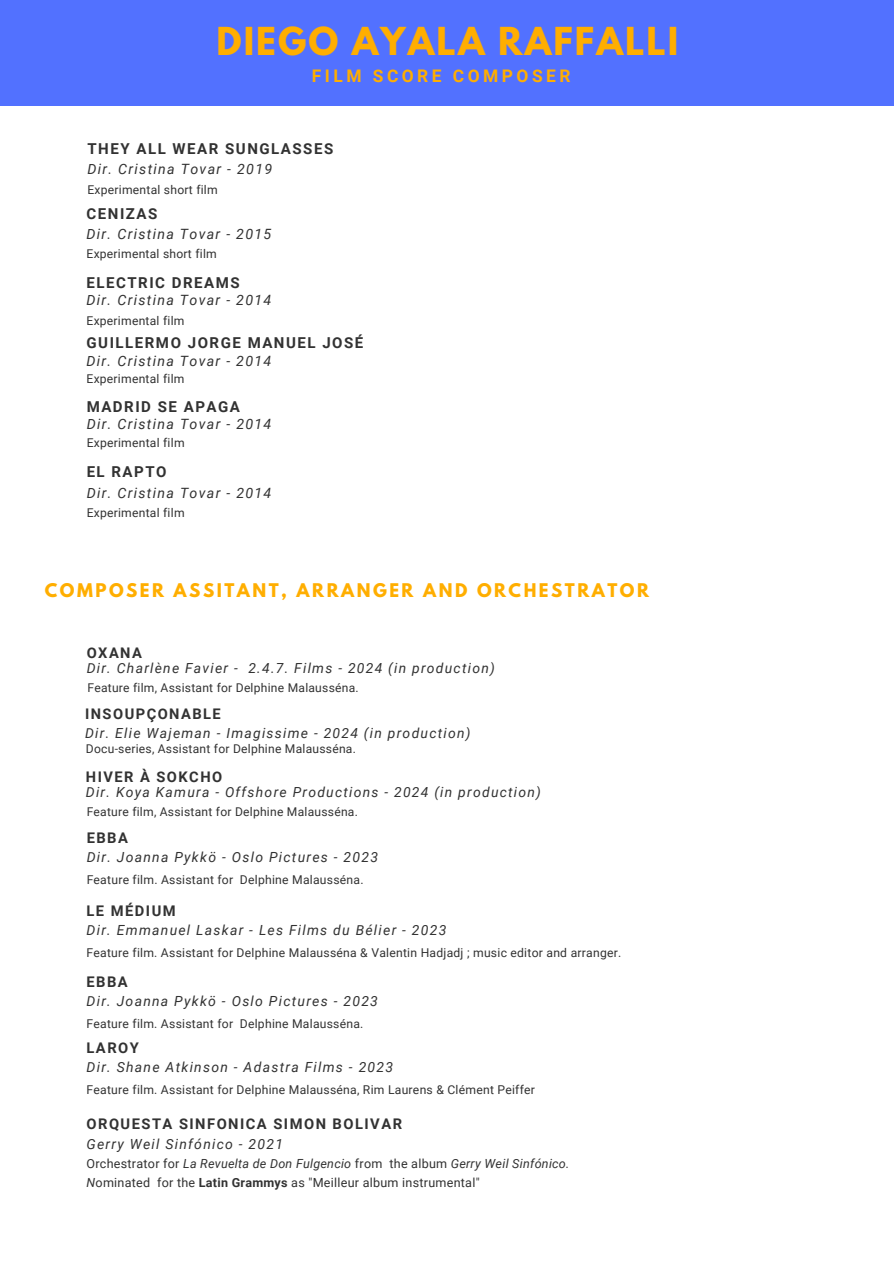
<style>
.page{position:relative;width:894px;height:1264px;background:#fff}
.page>*{position:absolute;margin:0;border:0;box-sizing:border-box;transform-origin:0 0}
.t1{font:700 34.05px "League Spartan";letter-spacing:.06em;color:#ffae00}
.t2{font:700 17.4px "Roboto";letter-spacing:.2em;color:#ffae00}
.t3{font:700 16.65px "League Spartan";letter-spacing:.15em;color:#ffae00}
.t4{font:700 15px "Roboto";letter-spacing:.1em;color:#323232}
.t5{font:700 14.7px "Roboto";letter-spacing:.1em;color:#323232}
.t6{font:italic 14.25px "Roboto";letter-spacing:.09em;color:#323232}
.t7{font:italic 13.95px "Roboto";letter-spacing:.09em;color:#323232}
.t8{font:italic 12.6px "Roboto";letter-spacing:.02em;color:#323232}
.t9{font:12.6px "Roboto";letter-spacing:.02em;color:#323232}
.t10{font:12.15px "Roboto";letter-spacing:.02em;color:#323232}
.s1{font-style:normal}
.s2{font-style:italic}
.s3{font-weight:700}
</style>
<div class="page">
<div style="left:0;top:0;width:893px;height:106px;background:#5271ff"></div>
<h1 class="t1" style="left:216px;top:24px;width:463px">DIEGO AYALA RAFFALLI</h1>
<h2 class="t2" style="left:312px;top:66px;width:260px">FILM SCORE COMPOSER</h2>
<h4 class="t4" style="left:87px;top:140px;width:247px">THEY ALL WEAR SUNGLASSES</h4>
<p class="t6" style="left:87px;top:161px;width:186px">Dir. Cristina Tovar - 2019</p>
<p class="t10" style="left:87px;top:182px;width:132px">Experimental short film</p>
<h3 class="t4" style="left:86px;top:205px;width:72px">CENIZAS</h3>
<h4 class="t6" style="left:86px;top:225px;width:186px">Dir. Cristina Tovar - 2015</h4>
<p class="t10" style="left:86px;top:247px;width:132px">Experimental short film</p>
<h3 class="t4" style="left:86px;top:274px;width:155px">ELECTRIC DREAMS</h3>
<h4 class="t6" style="left:86px;top:292px;width:186px">Dir. Cristina Tovar - 2014</h4>
<p class="t10" style="left:86px;top:313px;width:99px">Experimental film</p>
<h3 class="t4" style="left:86px;top:334px;width:278px">GUILLERMO JORGE MANUEL JOSÉ</h3>
<h4 class="t6" style="left:86px;top:352px;width:186px">Dir. Cristina Tovar - 2014</h4>
<p class="t10" style="left:86px;top:372px;width:99px">Experimental film</p>
<h3 class="t4" style="left:87px;top:397px;width:155px">MADRID SE APAGA</h3>
<h4 class="t6" style="left:87px;top:415px;width:186px">Dir. Cristina Tovar - 2014</h4>
<p class="t4" style="left:87px;top:462px;width:81px">EL RAPTO</p>
<h3 class="t6" style="left:87px;top:485px;width:186px">Dir. Cristina Tovar - 2014</h3>
<h4 class="t10" style="left:87px;top:506px;width:99px">Experimental film</h4>
<p class="t10" style="left:87px;top:436px;width:99px">Experimental film</p>
<h3 class="t3" style="left:45px;top:582px;width:605px">COMPOSER ASSITANT, ARRANGER AND ORCHESTRATOR</h3>
<h4 class="t5" style="left:87px;top:644px;width:57px">OXANA</h4>
<p class="t7" style="left:87px;top:660px;width:409px">Dir. Charlène Favier - 2.4.7. Films - 2024 (in production)</p>
<h3 class="t10" style="left:87px;top:681px;width:273px">Feature film, Assistant for Delphine Malausséna.</h3>
<h4 class="t5" style="left:85px;top:705px;width:137px">INSOUPÇONABLE</h4>
<p class="t7" style="left:85px;top:725px;width:387px">Dir. Elie Wajeman - Imagissime - 2024 (in production)</p>
<h3 class="t10" style="left:86px;top:742px;width:271px">Docu-series, Assistant for Delphine Malausséna.</h3>
<h4 class="t5" style="left:86px;top:768px;width:138px">HIVER À SOKCHO</h4>
<p class="t7" style="left:86px;top:784px;width:456px">Dir. Koya Kamura - Offshore Productions - 2024 (in production)</p>
<h3 class="t10" style="left:87px;top:805px;width:273px">Feature film, Assistant for Delphine Malausséna.</h3>
<h4 class="t5" style="left:87px;top:829px;width:43px">EBBA</h4>
<p class="t7" style="left:87px;top:849px;width:293px">Dir. Joanna Pykkö - Oslo Pictures - 2023</p>
<h3 class="t10" style="left:87px;top:872px;width:278px">Feature film. Assistant for Delphine Malausséna.</h3>
<h4 class="t5" style="left:86px;top:902px;width:91px">LE MÉDIUM</h4>
<p class="t7" style="left:86px;top:922px;width:361px">Dir. Emmanuel Laskar - Les Films du Bélier - 2023</p>
<h2 class="t10" style="left:86px;top:945px;width:536px">Feature film. Assistant for Delphine Malausséna &amp; Valentin Hadjadj ; music editor and arranger.</h2>
<h3 class="t5" style="left:86px;top:973px;width:43px">EBBA</h3>
<h4 class="t7" style="left:86px;top:993px;width:293px">Dir. Joanna Pykkö - Oslo Pictures - 2023</h4>
<p class="t10" style="left:86px;top:1016px;width:278px">Feature film. Assistant for Delphine Malausséna.</p>
<h3 class="t5" style="left:86px;top:1039px;width:54px">LAROY</h3>
<h4 class="t7" style="left:86px;top:1059px;width:308px">Dir. Shane Atkinson - Adastra Films - 2023</h4>
<p class="t10" style="left:86px;top:1082px;width:450px">Feature film. Assistant for Delphine Malausséna, Rim Laurens &amp; Clément Peiffer</p>
<h3 class="t5" style="left:86px;top:1114px;width:317px">ORQUESTA SINFONICA SIMON BOLIVAR</h3>
<h4 class="t7" style="left:86px;top:1135px;width:198px">Gerry Weil Sinfónico - 2021</h4>
<p class="t8" style="left:86px;top:1156px;width:484px"><span class="s1">Orchestrator for</span> La Revuelta de Don Fulgencio <span class="s1">from the album</span> Gerry Weil Sinfónico.</p>
<h3 class="t9" style="left:86px;top:1175px;width:394px"><span class="s2">N</span>ominated for the <span class="s3">Latin Grammys</span> as "Meilleur album instrumental"</h3>
</div>
